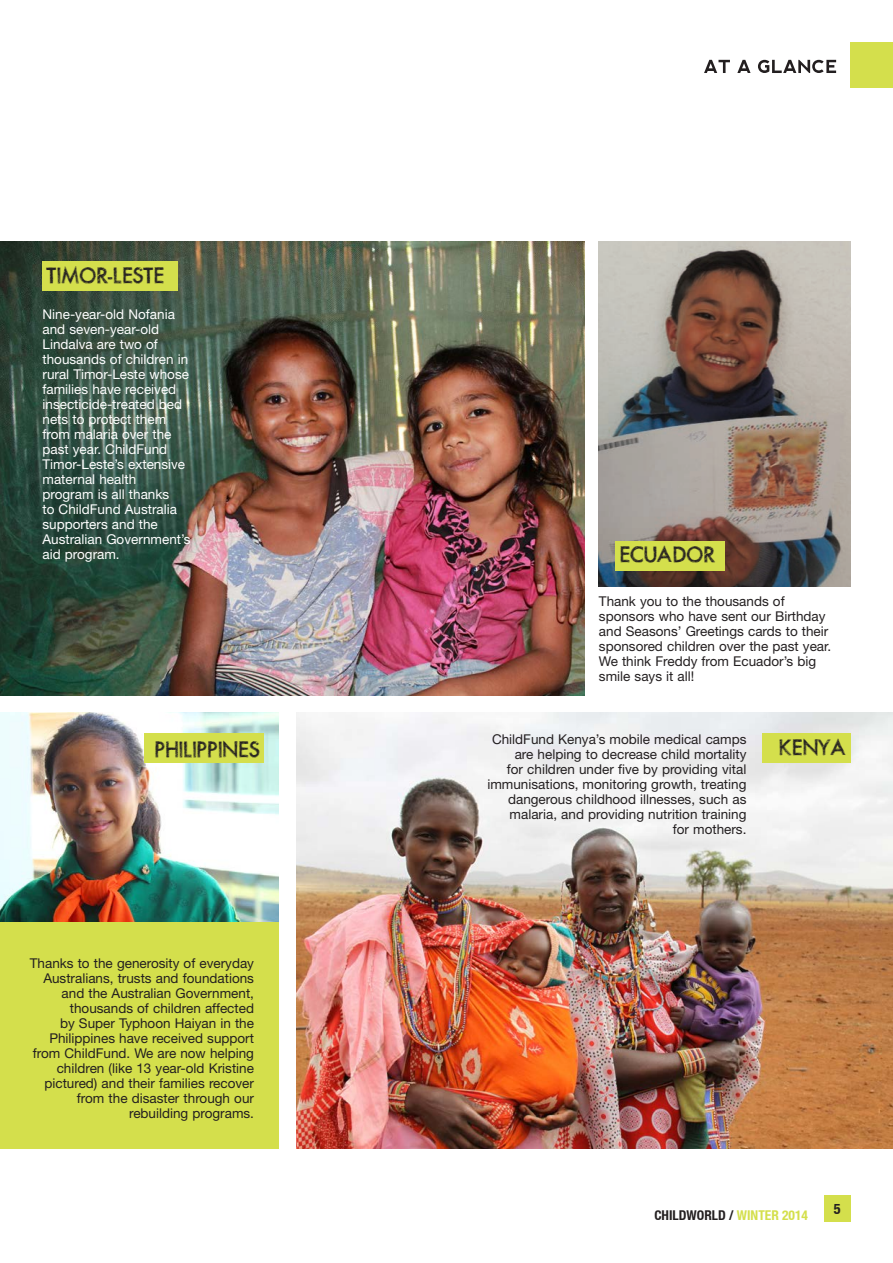
<style>
.page{position:relative;width:893px;height:1263px;background:#fff}
.page>*{position:absolute;margin:0;border:0;box-sizing:border-box;transform-origin:0 0}
.t1{font:21px "Sketchy";color:#231f20}
.t2{font:700 condensed 14.25px "Helvetica Neue";color:#231f20}
.captions{font:13.5px/15px "Helvetica Neue";color:#231f20;text-align:right}
.captions-2{font:13.5px/15px "Helvetica Neue";color:#fff}
.t3{font:700 condensed 13.5px "Helvetica Neue";color:#231f20}
.s1{color:#d4df4c}
</style>
<div class="page">
<div style="left:824px;top:1195px;width:26px;height:26px;background:#d4df4c"></div>
<img style="left:0;top:242px;width:585px;height:453px">
<img style="left:296px;top:712px;width:597px;height:437px">
<img style="left:0;top:712px;width:278px;height:210px">
<div style="left:0;top:922px;width:278px;height:227px;background:#d4df4c"></div>
<img style="left:599px;top:242px;width:251px;height:345px">
<div style="left:145px;top:733px;width:119px;height:30px;background:#d4df4c"></div>
<div style="left:762px;top:733px;width:88px;height:30px;background:#d4df4c"></div>
<div style="left:43px;top:261px;width:135px;height:30px;background:#d4df4c"></div>
<div style="left:615px;top:541px;width:109px;height:30px;background:#d4df4c"></div>
<svg style="left:704px;top:60px;width:132px;height:13px"></svg>
<div style="left:850px;top:42px;width:43px;height:46px;background:#d4df4c"></div>
<p class="t1" style="left:47px;top:263px;width:119px">TIMOR-LESTE</p>
<p class="captions-2" style="left:43px;top:306px;width:150px">Nine-year-old Nofania and seven-year-old<br>Lindalva are two of thousands of children in rural Timor-Leste whose families have received insecticide-treated bed nets to protect them from malaria over the past year. ChildFund<br>Timor-Leste’s extensive maternal health<br>program is all thanks<br>to ChildFund Australia supporters and the<br>Australian Government’s aid program.</p>
<p class="t1" style="left:619px;top:543px;width:98px">ECUADOR</p>
<p class="captions" style="left:599px;top:593px;width:234px;text-align:left">Thank you to the thousands of sponsors who have sent our Birthday and Seasons’ Greetings cards to their sponsored children over the past year.<br>We think Freddy from Ecuador’s big smile says it all!</p>
<p class="captions" style="left:487px;top:732px;width:260px">ChildFund Kenya’s mobile medical camps are helping to decrease child mortality<br>for children under five by providing vital immunisations, monitoring growth, treating dangerous childhood illnesses, such as malaria, and providing nutrition training<br>for mothers.</p>
<p class="t1" style="left:155px;top:737px;width:107px">PHILIPPINES</p>
<p class="t1" style="left:778px;top:735px;width:69px">KENYA</p>
<p class="captions" style="left:30px;top:955px;width:226px">Thanks to the generosity of everyday Australians, trusts and foundations and the Australian Government, thousands of children affected<br>by Super Typhoon Haiyan in the Philippines have received support from ChildFund. We are now helping children (like 13 year-old Kristine pictured) and their families recover from the disaster through our rebuilding programs.</p>
<p class="t3" style="left:654px;top:1207px;width:155px">CHILDWORLD / <span class="s1">WINTER 2014</span></p>
<p class="t2" style="left:834px;top:1200px;width:8px">5</p>
</div>
